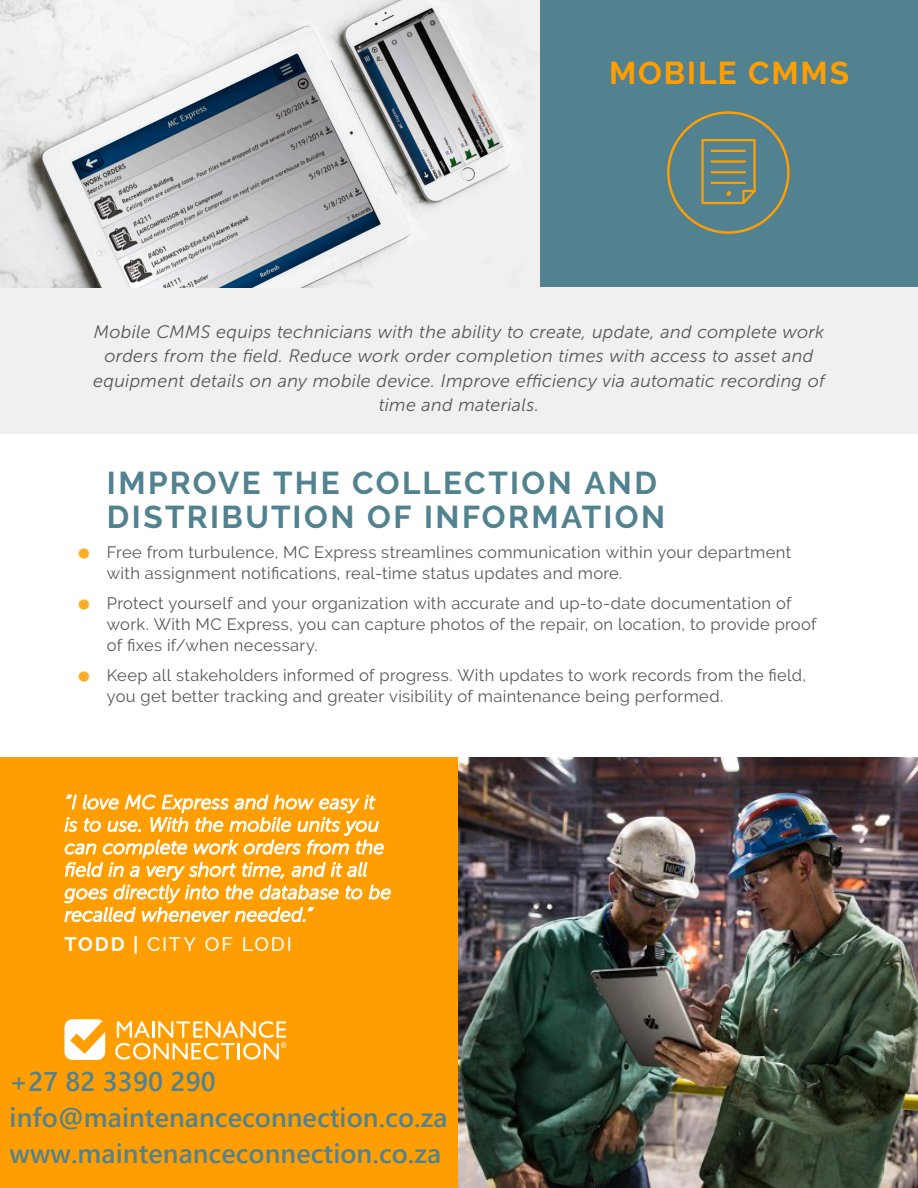
<style>
.page{position:relative;width:918px;height:1188px;background:#fff}
.page>*{position:absolute;margin:0;border:0;box-sizing:border-box;transform-origin:0 0}
.t1{font:700 31.5px/34.5px "Raleway";letter-spacing:.075em;color:#52828f}
.t2{font:700 31.5px "Raleway";letter-spacing:.06em;color:#ff9e03}
.t3{font:30px "Museo Sans 300";color:#ffad28}
.t4{font:600 27px/35.8px "Segoe UI";color:#52828f}
.t5{font:italic 19.5px/22.5px "Museo Sans 300";letter-spacing:.005em;color:#fff}
.t6{font:500 19.5px "Raleway";letter-spacing:.1em;color:#fff}
.t7{font:italic 18px/24.5px "Museo Sans 300";letter-spacing:.015em;color:#57585a;text-align:center}
.t8{font:16.5px/21px "Raleway";letter-spacing:.02em;color:#57585a}
.s1{font-weight:700}
</style>
<div class="page">
<div style="left:0;top:758px;width:459px;height:430px;background:#ff9e03"></div>
<div style="left:524px;top:0;width:394px;height:299px;background:#52828f"></div>
<div style="left:667px;top:111px;width:123px;height:123px;border:2px solid #ff9e03;border-radius:50%"></div>
<svg style="left:701px;top:139px;width:55px;height:66px"></svg>
<div style="left:0;top:287px;width:918px;height:147px;background:#eff0ef"></div>
<svg style="left:64px;top:795px;width:327px;height:127px"></svg>
<img style="left:0;top:0;width:540px;height:287px">
<img style="left:458px;top:758px;width:460px;height:430px">
<svg style="left:65px;top:1019px;width:40px;height:41px"></svg>
<svg style="left:115px;top:1021px;width:171px;height:39px"></svg>
<p class="t2" style="left:609px;top:55px;width:241px">MOBILE CMMS</p>
<p class="t7" style="left:93px;top:320px;width:733px">Mobile CMMS equips technicians with the ability to create, update, and complete work orders from the field. Reduce work order completion times with access to asset and equipment details on any mobile device. Improve efficiency via automatic recording of time and materials.</p>
<p class="t3" style="left:77px;top:538px;width:16px">∞</p>
<p class="t3" style="left:77px;top:589px;width:16px">∞</p>
<p class="t3" style="left:77px;top:661px;width:16px">∞</p>
<p class="t1" style="left:107px;top:466px;width:560px">IMPROVE THE COLLECTION AND<br>DISTRIBUTION OF INFORMATION</p>
<p class="t8" style="left:107px;top:542px;width:686px">Free from turbulence, MC Express streamlines communication within your department with assignment notifications, real-time status updates and more.</p>
<p class="t8" style="left:107px;top:593px;width:711px">Protect yourself and your organization with accurate and up-to-date documentation of work. With MC Express, you can capture photos of the repair, on location, to provide proof of fixes if/when necessary.</p>
<p class="t8" style="left:107px;top:665px;width:701px">Keep all stakeholders informed of progress. With updates to work records from the field, you get better tracking and greater visibility of maintenance being performed.</p>
<p class="t5" style="left:64px;top:791px;width:328px">“I love MC Express and how easy it is to use. With the mobile units you can complete work orders from the field in a very short time, and it all goes directly into the database to be recalled whenever needed.”</p>
<p class="t6" style="left:64px;top:933px;width:229px"><span class="s1">TODD |</span> CITY OF LODI</p>
<h3 class="t4" style="left:10px;top:1062px;width:439px">+27 82 3390 290 info@maintenanceconnection.co.za www.maintenanceconnection.co.za</h3>
</div>
